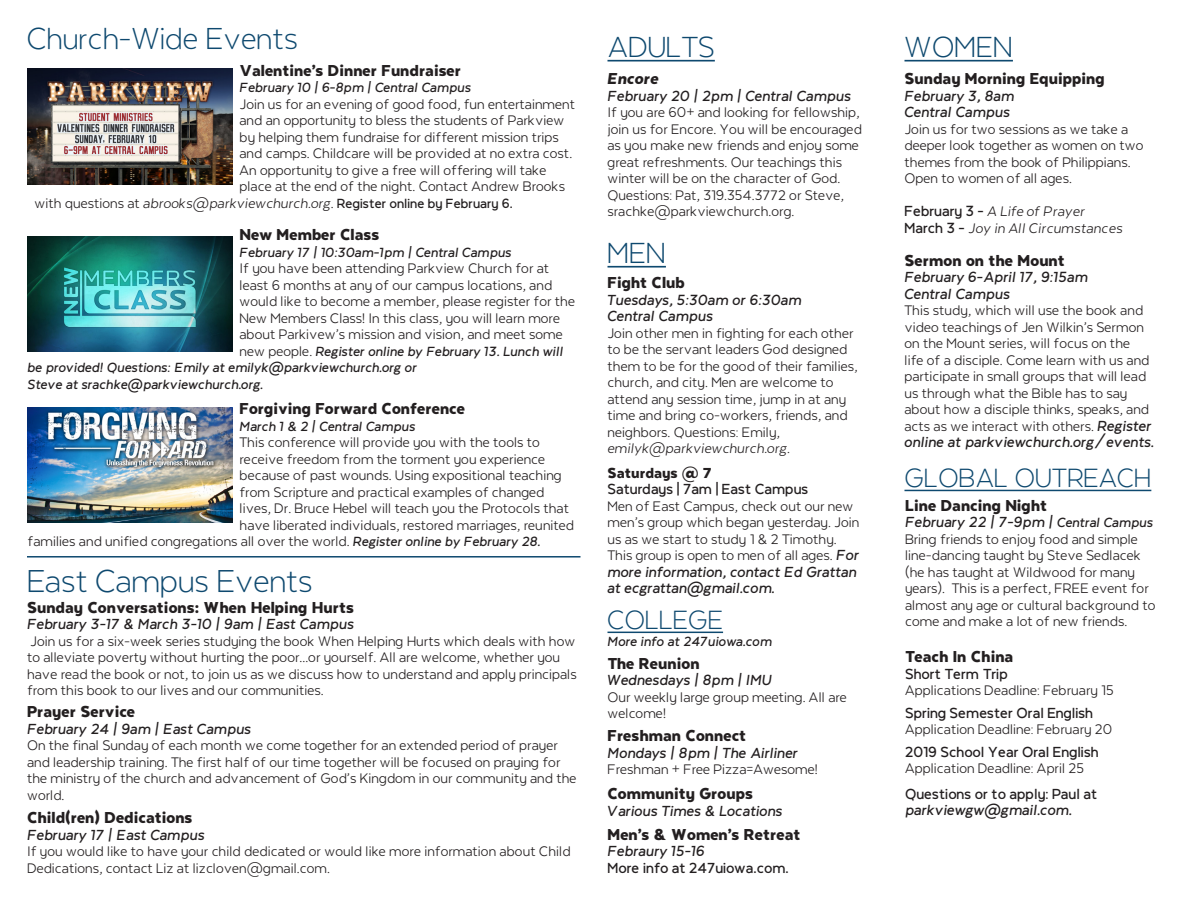
<style>
.page{position:relative;width:1188px;height:918px;background:#fff}
.page>*{position:absolute;margin:0;border:0;box-sizing:border-box;transform-origin:0 0}
.t1{font:300 36px "Brentwood Baptist";color:#0e496f}
.t2{font:300 34.5px "Brentwood Baptist";color:#0e496f}
.t3{font:300 33px "Brentwood Baptist";color:#0e496f}
.t4{font:300 30px "Brentwood Baptist";color:#0e496f}
.t5{font:900 18px "Brentwood Baptist";color:#231f20}
.t6{font:italic 900 18px "Brentwood Baptist";color:#231f20}
.t7{font:16.5px/16.5px "Brentwood Baptist";color:#231f20}
.t8{font:italic 700 16.5px "Brentwood Baptist";color:#231f20}
.t9{font:italic 16.5px "Brentwood Baptist";color:#231f20}
.t10{font:700 16.5px "Brentwood Baptist";color:#231f20}
.t11{font:900 16.5px "Brentwood Baptist";color:#231f20}
.t12{font:italic 700 15px/16.5px "Brentwood Baptist";color:#231f20}
.s1{font-style:normal}
.s2{font-weight:700;font-style:normal;font-size:15px}
.s3{font-weight:400;font-style:normal;font-size:16.5px}
.s4{font-weight:700;font-style:italic;font-size:15px}
.s5{font-weight:700;font-style:italic}
.s6{font-weight:700;font-style:normal}
.s7{font-size:15px}
</style>
<div class="page">
<hr style="left:27px;top:556px;width:553px;height:2px;background:#0e496f">
<hr style="left:608px;top:60px;width:107px;height:2px;background:#0e496f">
<hr style="left:608px;top:266px;width:58px;height:2px;background:#0e496f">
<hr style="left:904px;top:60px;width:109px;height:2px;background:#0e496f">
<hr style="left:608px;top:632px;width:115px;height:1px;background:#0e496f">
<hr style="left:904px;top:490px;width:247px;height:1px;background:#0e496f">
<img style="left:28px;top:69px;width:205px;height:115px">
<img style="left:28px;top:407px;width:205px;height:116px">
<img style="left:28px;top:236px;width:205px;height:116px">
<p class="t2" style="left:27px;top:14px;width:273px">Church-Wide Events</p>
<p class="t5" style="left:240px;top:57px;width:223px">Valentine's Dinner Fundraiser</p>
<p class="t12" style="left:240px;top:78px;width:233px">February 10 | 6-8pm | Central Campus</p>
<p class="t7" style="left:240px;top:95px;width:337px">Join us for an evening of good food, fun entertainment</p>
<p class="t7" style="left:240px;top:111px;width:327px">and an opportunity to bless the students of Parkview</p>
<p class="t7" style="left:240px;top:128px;width:321px">by helping them fundraise for different mission trips</p>
<p class="t7" style="left:240px;top:144px;width:334px">and camps. Childcare will be provided at no extra cost.</p>
<p class="t7" style="left:240px;top:161px;width:309px">An opportunity to give a free will offering will take</p>
<p class="t7" style="left:240px;top:177px;width:327px">place at the end of the night. Contact Andrew Brooks</p>
<p class="t9" style="left:34px;top:192px;width:480px"><span class="s1">with questions at</span> abrooks@parkviewchurch.org<span class="s1">.</span> <span class="s2">Register online by February 6.</span></p>
<p class="t5" style="left:240px;top:222px;width:141px">New Member Class</p>
<p class="t12" style="left:240px;top:243px;width:274px">February 17 | 10:30am-1pm | Central Campus</p>
<p class="t7" style="left:240px;top:259px;width:337px">If you have been attending Parkview Church for at least 6 months at any of our campus locations, and would like to become a member, please register for the New Members Class! In this class, you will learn more about Parkivew's mission and vision, and meet some</p>
<p class="t12" style="left:28px;top:342px;width:537px;text-indent:212px"><span class="s3">new people.</span> Register online by February 13. Lunch will be provided! Questions: Emily at emilyk@parkviewchurch.org or</p>
<p class="t12" style="left:28px;top:375px;width:237px">Steve at srachke@parkviewchurch.org.</p>
<p class="t5" style="left:240px;top:396px;width:227px">Forgiving Forward Conference</p>
<p class="t12" style="left:240px;top:417px;width:178px">March 1 &amp; 2 | Central Campus</p>
<p class="t7" style="left:240px;top:433px;width:302px">This conference will provide you with the tools to</p>
<p class="t7" style="left:240px;top:449px;width:307px">receive freedom from the torment you experience</p>
<p class="t7" style="left:240px;top:466px;width:324px">because of past wounds. Using expositional teaching</p>
<p class="t7" style="left:240px;top:482px;width:307px">from Scripture and practical examples of changed</p>
<p class="t7" style="left:240px;top:499px;width:331px">lives, Dr. Bruce Hebel will teach you the Protocols that</p>
<p class="t7" style="left:240px;top:515px;width:336px">have liberated individuals, restored marriages, reunited</p>
<p class="t7" style="left:28px;top:532px;width:514px">families and unified congregations all over the world. <span class="s4">Register online by February 28.</span></p>
<p class="t1" style="left:27px;top:555px;width:287px">East Campus Events</p>
<p class="t5" style="left:27px;top:594px;width:329px">Sunday Conversations: When Helping Hurts</p>
<p class="t8" style="left:27px;top:613px;width:329px">February 3-17 &amp; March 3-10 | 9am | East Campus</p>
<p class="t7" style="left:27px;top:631px;width:551px">Join us for a six-week series studying the book When Helping Hurts which deals with how to alleviate poverty without hurting the poor...or yourself. All are welcome, whether you have read the book or not, to join us as we discuss how to understand and apply principals from this book to our lives and our communities.</p>
<p class="t5" style="left:27px;top:699px;width:110px">Prayer Service</p>
<p class="t8" style="left:27px;top:717px;width:226px">February 24 | 9am | East Campus</p>
<p class="t7" style="left:27px;top:736px;width:551px">On the final Sunday of each month we come together for an extended period of prayer and leadership training. The first half of our time together will be focused on praying for the ministry of the church and advancement of God's Kingdom in our community and the world.</p>
<p class="t5" style="left:27px;top:805px;width:167px">Child(ren) Dedications</p>
<p class="t8" style="left:27px;top:823px;width:179px">February 17 | East Campus</p>
<p class="t7" style="left:27px;top:842px;width:545px">If you would like to have your child dedicated or would like more information about Child<br>Dedications, contact Liz at lizcloven@gmail.com.</p>
<p class="t3" style="left:608px;top:24px;width:109px">ADULTS</p>
<p class="t6" style="left:608px;top:66px;width:53px">Encore</p>
<p class="t8" style="left:608px;top:84px;width:245px">February 20 | 2pm | Central Campus</p>
<p class="t7" style="left:608px;top:103px;width:256px">If you are 60+ and looking for fellowship, join us for Encore. You will be encouraged as you make new friends and enjoy some great refreshments. Our teachings this winter will be on the character of God.<br>Questions: Pat, 319.354.3772 or Steve, srachke@parkviewchurch.org.</p>
<p class="t3" style="left:608px;top:230px;width:60px">MEN</p>
<p class="t5" style="left:608px;top:270px;width:79px">Fight Club</p>
<p class="t8" style="left:608px;top:288px;width:196px">Tuesdays, 5:30am or 6:30am</p>
<p class="t8" style="left:608px;top:305px;width:107px">Central Campus</p>
<p class="t7" style="left:608px;top:324px;width:252px">Join other men in fighting for each other to be the servant leaders God designed them to be for the good of their families, church, and city. Men are welcome to attend any session time, jump in at any time and bring co-workers, friends, and neighbors. Questions: Emily,</p>
<p class="t9" style="left:608px;top:437px;width:184px">emilyk@parkviewchurch.org<span class="s1">.</span></p>
<p class="t11" style="left:608px;top:461px;width:106px">Saturdays @ 7</p>
<p class="t10" style="left:608px;top:478px;width:203px">Saturdays | 7am | East Campus</p>
<p class="t7" style="left:608px;top:496px;width:253px">Men of East Campus, check out our new men's group which began yesterday. Join us as we start to study 1 &amp; 2 Timothy.<br>This group is open to men of all ages. <span class="s5">For more information, contact Ed Grattan at ecgrattan@gmail.com.</span></p>
<p class="t4" style="left:608px;top:599px;width:117px">COLLEGE</p>
<p class="t5" style="left:608px;top:650px;width:94px">The Reunion</p>
<p class="t8" style="left:608px;top:668px;width:167px">Wednesdays | 8pm | IMU</p>
<p class="t7" style="left:608px;top:687px;width:241px">Our weekly large group meeting. All are welcome!</p>
<p class="t12" style="left:608px;top:632px;width:166px">More info at 247uiowa.com</p>
<p class="t5" style="left:608px;top:723px;width:140px">Freshman Connect</p>
<p class="t8" style="left:608px;top:741px;width:192px">Mondays | 8pm | The Airliner</p>
<p class="t7" style="left:608px;top:760px;width:212px">Freshman + Free Pizza=Awesome!</p>
<p class="t5" style="left:608px;top:781px;width:147px">Community Groups</p>
<p class="t8" style="left:608px;top:799px;width:177px">Various Times &amp; Locations</p>
<p class="t5" style="left:608px;top:821px;width:194px">Men's &amp; Women's Retreat</p>
<p class="t8" style="left:608px;top:840px;width:99px">Febraury 15-16</p>
<p class="t10" style="left:608px;top:856px;width:183px">More info at 247uiowa.com.</p>
<p class="t3" style="left:904px;top:24px;width:110px">WOMEN</p>
<p class="t5" style="left:904px;top:66px;width:202px">Sunday Morning Equipping</p>
<p class="t8" style="left:904px;top:84px;width:111px">February 3, 8am</p>
<p class="t8" style="left:904px;top:101px;width:107px">Central Campus</p>
<p class="t7" style="left:904px;top:119px;width:240px">Join us for two sessions as we take a deeper look together as women on two themes from the book of Philippians.<br>Open to women of all ages.</p>
<p class="t9" style="left:904px;top:200px;width:182px"><span class="s6">February 3 -</span> A Life of Prayer</p>
<p class="t9" style="left:904px;top:216px;width:220px"><span class="s6">March 3 -</span> Joy in All Circumstances</p>
<p class="t5" style="left:904px;top:247px;width:162px">Sermon on the Mount</p>
<p class="t8" style="left:904px;top:266px;width:185px">February 6-April 17, 9:15am</p>
<p class="t8" style="left:904px;top:282px;width:107px">Central Campus</p>
<p class="t7" style="left:904px;top:301px;width:251px">This study, which will use the book and video teachings of Jen Wilkin's Sermon on the Mount series, will focus on the<br>life of a disciple. Come learn with us and participate in small groups that will lead us through what the Bible has to say about how a disciple thinks, speaks, and acts as we interact with others. <span class="s5">Register online at parkviewchurch.org/events.</span></p>
<p class="t4" style="left:904px;top:457px;width:248px">GLOBAL OUTREACH</p>
<p class="t5" style="left:905px;top:492px;width:144px">Line Dancing Night</p>
<p class="t8" style="left:905px;top:511px;width:250px">February 22 | 7-9pm | <span class="s7">Central Campus</span></p>
<p class="t7" style="left:905px;top:529px;width:252px">Bring friends to enjoy food and simple line-dancing taught by Steve Sedlacek (he has taught at Wildwood for many years). This is a perfect, FREE event for almost any age or cultural background to come and make a lot of new friends.</p>
<p class="t5" style="left:905px;top:644px;width:110px">Teach In China</p>
<p class="t10" style="left:905px;top:662px;width:104px">Short Term Trip</p>
<p class="t7" style="left:905px;top:681px;width:210px">Applications Deadline: February 15</p>
<p class="t10" style="left:905px;top:701px;width:190px">Spring Semester Oral English</p>
<p class="t7" style="left:905px;top:720px;width:209px">Application Deadline: February 20</p>
<p class="t10" style="left:905px;top:740px;width:195px">2019 School Year Oral English</p>
<p class="t7" style="left:905px;top:759px;width:181px">Application Deadline: April 25</p>
<p class="t10" style="left:905px;top:782px;width:194px">Questions or to apply: Paul at</p>
<p class="t8" style="left:905px;top:799px;width:168px">parkviewgw@gmail.com.</p>
</div>
